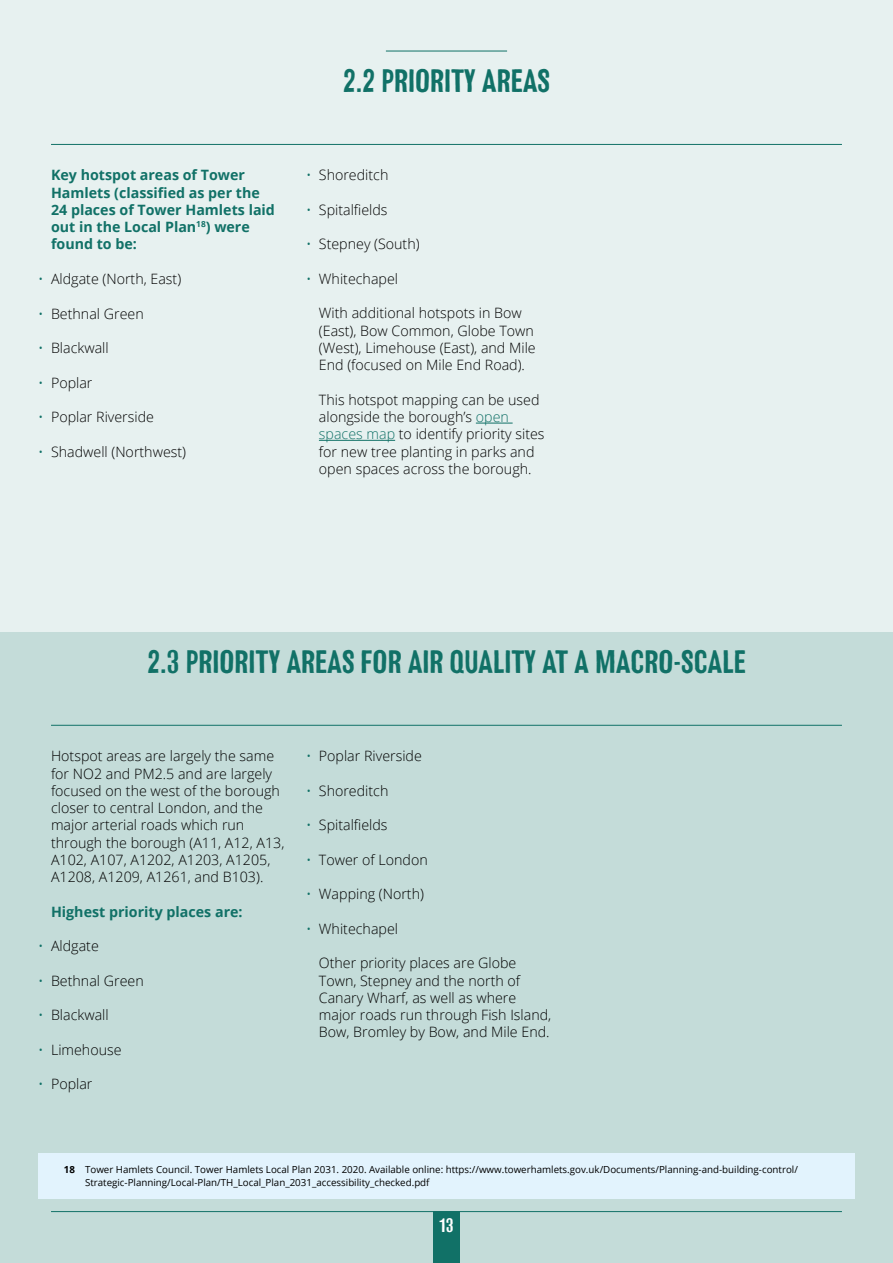
<style>
.page{position:relative;width:893px;height:1263px;background:#fff}
.page>*{position:absolute;margin:0;border:0;box-sizing:border-box;transform-origin:0 0}
.t1{font:30px "Trunk";color:#117167}
.t2{font:18px "Trunk";color:#fff}
.t3{font:300 14.25px/17.2px "Open Sans";color:#000}
.t4{font:700 14.25px/17.2px "Open Sans";color:#117167}
.t5{font:9.75px/12.8px "Open Sans";color:#000}
.s1{color:#117167}
.s2{font-weight:700}
</style>
<div class="page">
<div style="left:0;top:631px;width:893px;height:632px;background:#c4dcd9"></div>
<div style="left:0;top:0;width:893px;height:631px;background:#e7f1f0"></div>
<hr style="left:386px;top:51px;width:121px;height:1px;background:#117167">
<hr style="left:51px;top:144px;width:791px;height:1px;background:#117167">
<hr style="left:476px;top:423px;width:37px;height:1px;background:#117167">
<hr style="left:319px;top:440px;width:76px;height:1px;background:#117167">
<hr style="left:51px;top:725px;width:791px;height:1px;background:#117167">
<div style="left:433px;top:1211px;width:27px;height:52px;background:#117167"></div>
<hr style="left:51px;top:1211px;width:791px;height:1px;background:#117167">
<div style="left:38px;top:1153px;width:817px;height:45px;background:#e2f3fd"></div>
<p class="t4" style="left:51px;top:166px;width:225px">Key hotspot areas of Tower<br>Hamlets (classified as per the<br>24 places of Tower Hamlets laid out in the Local Plan<sup>18</sup>) were found to be:</p>
<p class="t3" style="left:38px;top:270px;width:145px"><span class="s1">•</span> Aldgate (North, East)</p>
<p class="t3" style="left:38px;top:304px;width:107px"><span class="s1">•</span> Bethnal Green</p>
<p class="t3" style="left:38px;top:339px;width:72px"><span class="s1">•</span> Blackwall</p>
<p class="t3" style="left:38px;top:373px;width:56px"><span class="s1">•</span> Poplar</p>
<p class="t3" style="left:38px;top:408px;width:117px"><span class="s1">•</span> Poplar Riverside</p>
<p class="t3" style="left:38px;top:442px;width:149px"><span class="s1">•</span> Shadwell (Northwest)</p>
<h1 class="t1" style="left:343px;top:67px;width:209px">2.2 PRIORITY AREAS</h1>
<p class="t3" style="left:306px;top:166px;width:84px"><span class="s1">•</span> Shoreditch</p>
<p class="t3" style="left:306px;top:201px;width:83px"><span class="s1">•</span> Spitalfields</p>
<p class="t3" style="left:306px;top:235px;width:115px"><span class="s1">•</span> Stepney (South)</p>
<p class="t3" style="left:306px;top:270px;width:93px"><span class="s1">•</span> Whitechapel</p>
<p class="t3" style="left:319px;top:304px;width:218px">With additional hotspots in Bow (East), Bow Common, Globe Town (West), Limehouse (East), and Mile<br>End (focused on Mile End Road).</p>
<p class="t3" style="left:319px;top:391px;width:227px">This hotspot mapping can be used alongside the borough’s <span class="s1">open spaces map</span> to identify priority sites for new tree planting in parks and open spaces across the borough.</p>
<h1 class="t1" style="left:147px;top:648px;width:600px">2.3 PRIORITY AREAS FOR AIR QUALITY AT A MACRO-SCALE</h1>
<p class="t3" style="left:51px;top:747px;width:235px">Hotspot areas are largely the same for NO2 and PM2.5 and are largely focused on the west of the borough closer to central London, and the major arterial roads which run through the borough (A11, A12, A13,<br>A102, A107, A1202, A1203, A1205,<br>A1208, A1209, A1261, and B103).</p>
<p class="t4" style="left:51px;top:902px;width:193px">Highest priority places are:</p>
<p class="t3" style="left:38px;top:937px;width:62px"><span class="s1">•</span> Aldgate</p>
<p class="t3" style="left:38px;top:971px;width:107px"><span class="s1">•</span> Bethnal Green</p>
<p class="t3" style="left:38px;top:1006px;width:72px"><span class="s1">•</span> Blackwall</p>
<p class="t3" style="left:38px;top:1040px;width:85px"><span class="s1">•</span> Limehouse</p>
<p class="t3" style="left:38px;top:1075px;width:56px"><span class="s1">•</span> Poplar</p>
<p class="t3" style="left:306px;top:747px;width:117px"><span class="s1">•</span> Poplar Riverside</p>
<p class="t3" style="left:306px;top:782px;width:84px"><span class="s1">•</span> Shoreditch</p>
<p class="t3" style="left:306px;top:816px;width:83px"><span class="s1">•</span> Spitalfields</p>
<p class="t3" style="left:306px;top:851px;width:123px"><span class="s1">•</span> Tower of London</p>
<p class="t3" style="left:306px;top:885px;width:119px"><span class="s1">•</span> Wapping (North)</p>
<p class="t3" style="left:306px;top:920px;width:93px"><span class="s1">•</span> Whitechapel</p>
<p class="t3" style="left:319px;top:954px;width:234px">Other priority places are Globe<br>Town, Stepney and the north of<br>Canary Wharf, as well as where major roads run through Fish Island,<br>Bow, Bromley by Bow, and Mile End.</p>
<p class="t5" style="left:85px;top:1163px;width:714px;text-indent:-21px"><span class="s2">18</span> Tower Hamlets Council. Tower Hamlets Local Plan 2031. 2020. Available online: https://www.towerhamlets.gov.uk/Documents/Planning-and-building-control/<br>Strategic-Planning/Local-Plan/TH_Local_Plan_2031_accessibility_checked.pdf</p>
<p class="t2" style="left:439px;top:1217px;width:16px">13</p>
</div>
